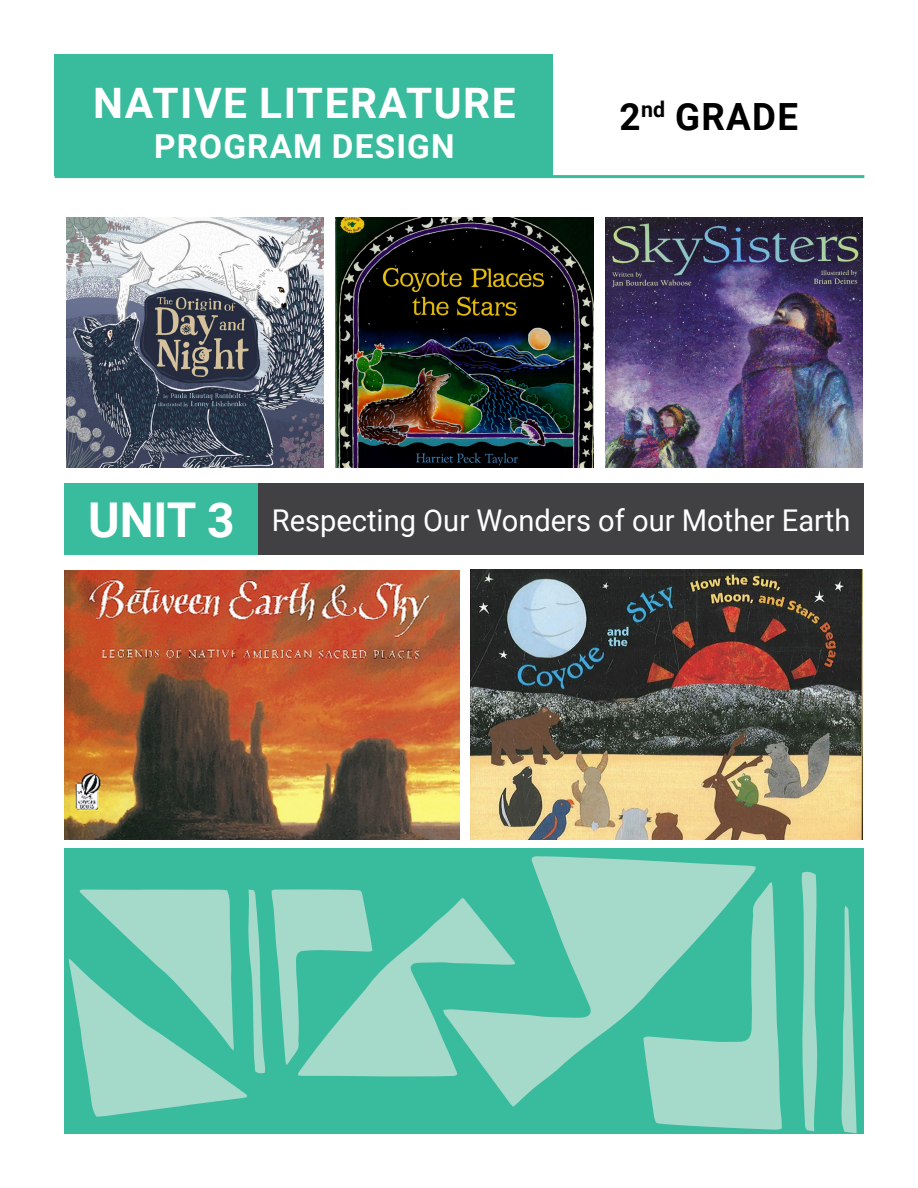
<style>
.page{position:relative;width:918px;height:1188px;background:#fff}
.page>*{position:absolute;margin:0;border:0;box-sizing:border-box;transform-origin:0 0}
.t1{font:700 42px "Roboto";letter-spacing:.035em;color:#fff}
.t2{font:700 37.5px "Roboto";letter-spacing:.035em;color:#000}
.t3{font:700 33px "Roboto";letter-spacing:.035em;color:#fff}
.t4{font:500 31.5px "Roboto";letter-spacing:.035em;color:#fff}
.t5{font:30px "Roboto";color:#fff}
.t6{font:500 25.5px "Roboto";letter-spacing:.035em;color:#fff}
.s1{font-weight:700;font-size:48px}
</style>
<div class="page">
<div style="left:54px;top:54px;width:499px;height:121px;background:#39bb9d"></div>
<hr style="left:55px;top:175px;width:809px;height:3px;background:#39bb9d">
<img style="left:66px;top:217px;width:258px;height:250px">
<img style="left:336px;top:217px;width:257px;height:250px">
<img style="left:605px;top:217px;width:257px;height:250px">
<img style="left:470px;top:570px;width:392px;height:269px">
<div style="left:258px;top:483px;width:606px;height:72px;background:#414042"></div>
<div style="left:65px;top:483px;width:193px;height:72px;background:#39bb9d"></div>
<div style="left:65px;top:849px;width:799px;height:285px;background:#39bb9d"></div>
<svg style="left:80px;top:856px;width:777px;height:277px"></svg>
<svg style="left:69px;top:958px;width:178px;height:159px"></svg>
<img style="left:65px;top:570px;width:395px;height:269px">
<p class="t4" style="left:97px;top:59px;width:348px">NATIVE LITERATURE &amp;</p>
<h1 class="t1" style="left:93px;top:74px;width:424px">NATIVE LITERATURE</h1>
<p class="t6" style="left:96px;top:96px;width:350px">HISTORY PROGRAM DESIGN</p>
<p class="t3" style="left:154px;top:123px;width:302px">PROGRAM DESIGN</p>
<p class="t2" style="left:620px;top:90px;width:180px">2<sup>nd</sup> GRADE</p>
<p class="t5" style="left:88px;top:499px;width:764px"><span class="s1">UNIT 3</span> Respecting Our Wonders of our Mother Earth</p>
</div>
